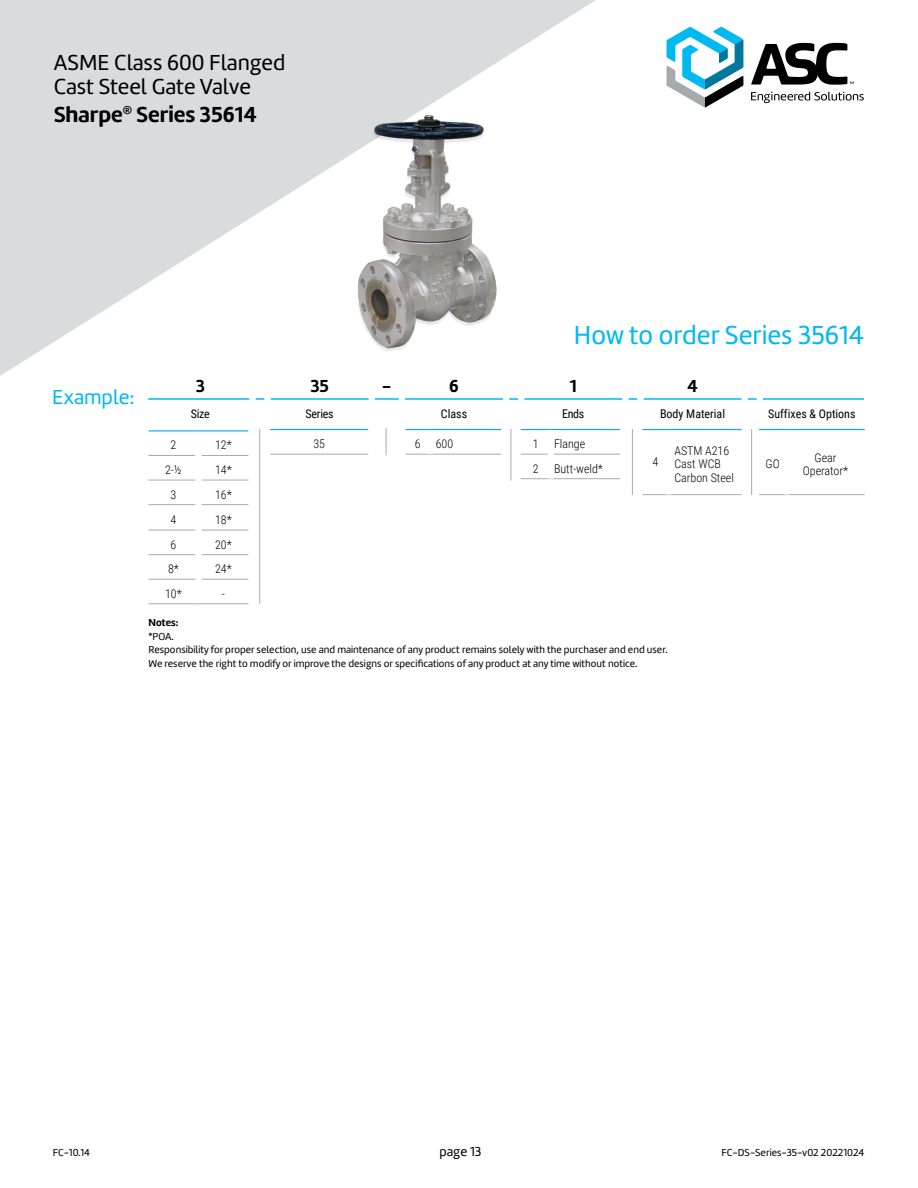
<style>
.page{position:relative;width:918px;height:1188px;background:#fff}
.page>*{position:absolute;margin:0;border:0;box-sizing:border-box;transform-origin:0 0}
.Figure_Descriptive{font:27px "Marine";color:#00b9f1}
.t1{font:22.5px/24px "Marine";color:#000}
.Figure_Descriptive-2{font:700 22.5px "Marine";color:#000}
.Figure_Descriptive-3{font:21px "Marine";color:#00b9f1}
.MS_Descriptive_-_Ins{font:700 18px "Marine";color:#000}
.Submittal_Code_Date{font:13.5px "Marine";color:#000}
.t2{font:300 12px/13.5px "Roboto Condensed";color:#000}
.t3{font:12px "Roboto Condensed";color:#000}
.Notes_Copy{font:10.5px/13.5px "Marine";color:#000}
.Submittal_Code_Date-2{font:10.5px "Marine";color:#000}
.s1{font-weight:700}
</style>
<div class="page">
<svg style="left:751px;top:43px;width:113px;height:60px"></svg>
<svg style="left:667px;top:27px;width:76px;height:80px"></svg>
<svg style="left:0;top:0;width:596px;height:376px;fill:#dadbdc"></svg>
<img style="left:348px;top:106px;width:157px;height:252px">
<svg style="left:406px;top:454px;width:24px;height:1px"></svg>
<hr style="left:430px;top:454px;width:71px;height:1px;background:#a7a9ac">
<svg style="left:406px;top:429px;width:24px;height:1px"></svg>
<hr style="left:430px;top:429px;width:71px;height:1px;background:#00aeef">
<svg style="left:521px;top:430px;width:99px;height:25px"></svg>
<hr style="left:521px;top:478px;width:30px;height:1px;background:#a7a9ac">
<hr style="left:521px;top:429px;width:30px;height:1px;background:#00aeef">
<hr style="left:551px;top:429px;width:69px;height:1px;background:#00aeef">
<hr style="left:554px;top:454px;width:66px;height:1px;background:#a7a9ac">
<hr style="left:551px;top:478px;width:69px;height:1px;background:#a7a9ac">
<div style="left:548px;top:430px;width:6px;height:24px;background:#fff"></div>
<div style="left:548px;top:454px;width:6px;height:25px;background:#fff"></div>
<hr style="left:270px;top:454px;width:98px;height:1px;background:#a7a9ac">
<hr style="left:270px;top:429px;width:98px;height:1px;background:#00aeef">
<hr style="left:259px;top:429px;width:1px;height:175px;background:#a7a9ac">
<svg style="left:386px;top:428px;width:1px;height:27px"></svg>
<hr style="left:632px;top:429px;width:1px;height:66px;background:#a7a9ac">
<hr style="left:511px;top:429px;width:1px;height:52px;background:#a7a9ac">
<svg style="left:642px;top:494px;width:27px;height:1px"></svg>
<hr style="left:669px;top:494px;width:73px;height:1px;background:#a7a9ac">
<svg style="left:642px;top:429px;width:27px;height:1px"></svg>
<hr style="left:669px;top:429px;width:73px;height:1px;background:#00aeef">
<hr style="left:751px;top:429px;width:1px;height:66px;background:#a7a9ac">
<svg style="left:759px;top:494px;width:27px;height:1px"></svg>
<hr style="left:786px;top:494px;width:79px;height:1px;background:#a7a9ac">
<svg style="left:759px;top:429px;width:27px;height:1px"></svg>
<hr style="left:786px;top:429px;width:79px;height:1px;background:#00aeef">
<hr style="left:148px;top:455px;width:47px;height:1px;background:#a7a9ac">
<hr style="left:201px;top:455px;width:47px;height:1px;background:#a7a9ac">
<hr style="left:148px;top:480px;width:47px;height:1px;background:#a7a9ac">
<hr style="left:201px;top:480px;width:47px;height:1px;background:#a7a9ac">
<hr style="left:148px;top:504px;width:47px;height:1px;background:#a7a9ac">
<hr style="left:201px;top:504px;width:47px;height:1px;background:#a7a9ac">
<hr style="left:148px;top:530px;width:47px;height:1px;background:#a7a9ac">
<hr style="left:201px;top:530px;width:47px;height:1px;background:#a7a9ac">
<hr style="left:148px;top:554px;width:47px;height:1px;background:#a7a9ac">
<hr style="left:201px;top:554px;width:47px;height:1px;background:#a7a9ac">
<hr style="left:148px;top:579px;width:47px;height:1px;background:#a7a9ac">
<hr style="left:201px;top:579px;width:47px;height:1px;background:#a7a9ac">
<hr style="left:148px;top:604px;width:50px;height:1px;background:#a7a9ac">
<hr style="left:198px;top:604px;width:50px;height:1px;background:#a7a9ac">
<hr style="left:148px;top:430px;width:50px;height:1px;background:#00aeef">
<hr style="left:198px;top:430px;width:50px;height:1px;background:#00aeef">
<hr style="left:148px;top:398px;width:101px;height:2px;background:#00b9f1">
<svg style="left:255px;top:398px;width:10px;height:2px"></svg>
<hr style="left:271px;top:398px;width:98px;height:2px;background:#00b9f1">
<hr style="left:375px;top:398px;width:24px;height:2px;background:#00b9f1">
<hr style="left:405px;top:398px;width:98px;height:2px;background:#00b9f1">
<svg style="left:509px;top:398px;width:9px;height:2px"></svg>
<hr style="left:524px;top:398px;width:98px;height:2px;background:#00b9f1">
<svg style="left:628px;top:398px;width:9px;height:2px"></svg>
<hr style="left:643px;top:398px;width:99px;height:2px;background:#00b9f1">
<svg style="left:748px;top:398px;width:9px;height:2px"></svg>
<hr style="left:763px;top:398px;width:101px;height:2px;background:#00b9f1">
<div style="left:249px;top:372px;width:6px;height:27px;background:#fff"></div>
<div style="left:265px;top:372px;width:6px;height:27px;background:#fff"></div>
<div style="left:369px;top:372px;width:6px;height:27px;background:#fff"></div>
<div style="left:399px;top:372px;width:6px;height:27px;background:#fff"></div>
<div style="left:503px;top:372px;width:6px;height:27px;background:#fff"></div>
<div style="left:518px;top:372px;width:6px;height:27px;background:#fff"></div>
<p class="t1" style="left:54px;top:51px;width:233px">ASME Class 600 Flanged<br>Cast Steel Gate Valve</p>
<p class="Figure_Descriptive-2" style="left:54px;top:100px;width:205px">Sharpe<sup>®</sup> Series 35614</p>
<p class="Figure_Descriptive" style="left:574px;top:318px;width:292px">How to order Series 35614</p>
<p class="Figure_Descriptive-3" style="left:52px;top:384px;width:84px">Example:</p>
<p class="MS_Descriptive_-_Ins" style="left:196px;top:374px;width:11px">3</p>
<p class="MS_Descriptive_-_Ins" style="left:310px;top:374px;width:20px">35</p>
<p class="MS_Descriptive_-_Ins" style="left:382px;top:374px;width:11px">-</p>
<p class="MS_Descriptive_-_Ins" style="left:449px;top:374px;width:11px">6</p>
<p class="MS_Descriptive_-_Ins" style="left:570px;top:374px;width:9px">1</p>
<p class="MS_Descriptive_-_Ins" style="left:687px;top:374px;width:12px">4</p>
<p class="t3" style="left:191px;top:405px;width:21px">Size</p>
<p class="t3" style="left:306px;top:405px;width:30px">Series</p>
<p class="t3" style="left:441px;top:405px;width:28px">Class</p>
<p class="t3" style="left:562px;top:405px;width:24px">Ends</p>
<p class="t3" style="left:660px;top:405px;width:67px">Body Material</p>
<p class="t3" style="left:768px;top:405px;width:89px">Suffixes &amp; Options</p>
<p class="t2" style="left:171px;top:438px;width:7px">2</p>
<p class="t2" style="left:215px;top:438px;width:18px">12*</p>
<p class="t2" style="left:165px;top:463px;width:18px">2-½</p>
<p class="t2" style="left:215px;top:463px;width:18px">14*</p>
<p class="t2" style="left:171px;top:487px;width:7px">3</p>
<p class="t2" style="left:215px;top:487px;width:18px">16*</p>
<p class="t2" style="left:171px;top:512px;width:7px">4</p>
<p class="t2" style="left:215px;top:512px;width:18px">18*</p>
<p class="t2" style="left:171px;top:537px;width:7px">6</p>
<p class="t2" style="left:215px;top:537px;width:18px">20*</p>
<p class="t2" style="left:168px;top:562px;width:12px">8*</p>
<p class="t2" style="left:215px;top:562px;width:18px">24*</p>
<p class="t2" style="left:165px;top:586px;width:18px">10*</p>
<p class="t2" style="left:222px;top:586px;width:5px">-</p>
<p class="t2" style="left:313px;top:437px;width:13px">35</p>
<p class="t2" style="left:415px;top:437px;width:7px">6</p>
<p class="t2" style="left:436px;top:437px;width:19px">600</p>
<p class="t2" style="left:533px;top:437px;width:7px">1</p>
<p class="t2" style="left:554px;top:437px;width:33px">Flange</p>
<p class="t2" style="left:533px;top:461px;width:7px">2</p>
<p class="t2" style="left:554px;top:461px;width:51px">Butt-weld*</p>
<p class="t2" style="left:653px;top:454px;width:7px">4</p>
<p class="t2" style="left:675px;top:443px;width:61px">ASTM A216<br>Cast WCB<br>Carbon Steel</p>
<p class="Notes_Copy" style="left:148px;top:616px;width:521px"><span class="s1">Notes:<br></span>*POA.<br>Responsibility for proper selection, use and maintenance of any product remains solely with the purchaser and end user.<br>We reserve the right to modify or improve the designs or specifications of any product at any time without notice.</p>
<p class="t2" style="left:766px;top:457px;width:16px">GO</p>
<p class="t2" style="left:803px;top:450px;width:47px;text-align:center">Gear<br>Operator*</p>
<p class="Submittal_Code_Date-2" style="left:53px;top:1146px;width:39px">FC-10.14</p>
<p class="Submittal_Code_Date" style="left:440px;top:1143px;width:43px">page 13</p>
<p class="Submittal_Code_Date-2" style="left:721px;top:1146px;width:144px">FC-DS-Series-35-v02 20221024</p>
</div>
